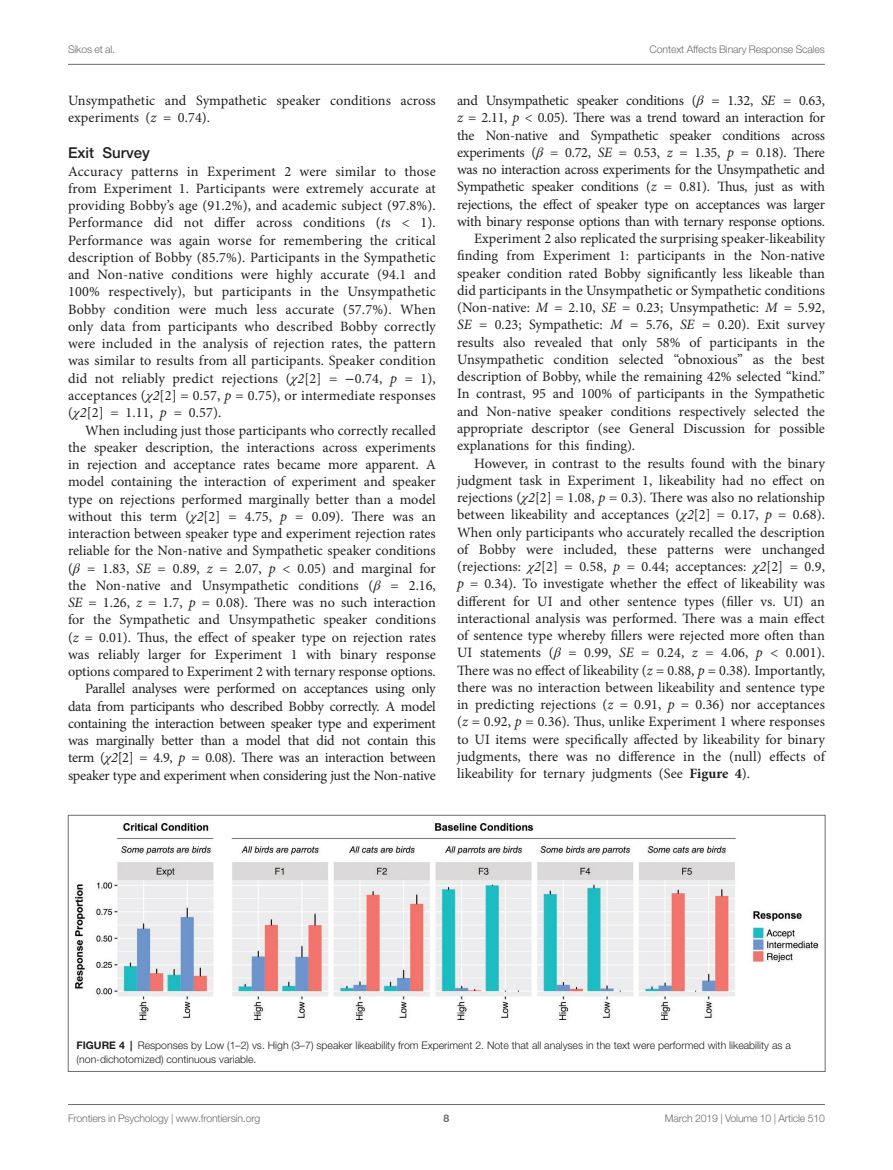
<style>
.page{position:relative;width:893px;height:1170px;background:#fff}
.page>*{position:absolute;margin:0;border:0;box-sizing:border-box;transform-origin:0 0}
.HEAD_3{font:500 15px "Helvetica Neue LT Std";color:#231f20}
.TEXT{font:14.25px/17.2px "Minion Pro";letter-spacing:-.005em;color:#231f20;text-align:justify}
.TEXT_FLUSH{font:14.25px/17.2px "Minion Pro";letter-spacing:.01em;color:#231f20;text-align:justify}
.FIG_LEG{font:300 10.5px/14.2px "Helvetica Neue LT Std";color:#231f20}
.t1{font:300 10.5px "Helvetica Neue LT Std";letter-spacing:-.015em;color:#6c6d70}
.t2{font:700 10.5px "Helvetica Neue LT Std";color:#6c6d70}
.s1{font-style:italic}
.s2{font-family:"STIX General";font-style:italic}
.s3{font-family:"STIX General"}
.s4{font-weight:700}
</style>
<div class="page">
<hr style="left:68px;top:64px;width:757px;height:1px;background:#6c6d70">
<hr style="left:68px;top:1104px;width:757px;height:1px;background:#6c6d70">
<img style="left:76px;top:823px;width:741px;height:196px">
<div style="left:68px;top:815px;width:757px;height:256px;border:1px solid #6c6d70"></div>
<p class="t1" style="left:68px;top:42px;width:49px">Sikos et al.</p>
<p class="t1" style="left:650px;top:42px;width:177px">Context Affects Binary Response Scales</p>
<p class="TEXT" style="left:68px;top:92px;width:369px">Unsympathetic and Sympathetic speaker conditions across experiments (<span class="s1">z</span> = 0.74).</p>
<p class="HEAD_3" style="left:68px;top:144px;width:83px">Exit Survey</p>
<p class="TEXT_FLUSH" style="left:68px;top:162px;width:369px">Accuracy patterns in Experiment 2 were similar to those from Experiment 1. Participants were extremely accurate at providing Bobby’s age (91.2%), and academic subject (97.8%).<br>Performance did not differ across conditions (<span class="s1">t</span>s &lt; 1).<br>Performance was again worse for remembering the critical description of Bobby (85.7%). Participants in the Sympathetic and Non-native conditions were highly accurate (94.1 and 100% respectively), but participants in the Unsympathetic Bobby condition were much less accurate (57.7%). When only data from participants who described Bobby correctly were included in the analysis of rejection rates, the pattern was similar to results from all participants. Speaker condition did not reliably predict rejections (<span class="s2">χ</span><span class="s1">2</span>[2] = <span class="s3">−</span>0.74, <span class="s1">p</span> = 1), acceptances (<span class="s2">χ</span><span class="s1">2</span>[2] = 0.57, <span class="s1">p</span> = 0.75), or intermediate responses (<span class="s2">χ</span><span class="s1">2</span>[2] = 1.11, <span class="s1">p</span> = 0.57).</p>
<p class="TEXT" style="left:68px;top:421px;width:369px;text-indent:17px">When including just those participants who correctly recalled the speaker description, the interactions across experiments in rejection and acceptance rates became more apparent. A model containing the interaction of experiment and speaker type on rejections performed marginally better than a model without this term (<span class="s2">χ</span><span class="s1">2</span>[2] = 4.75, <span class="s1">p</span> = 0.09). There was an interaction between speaker type and experiment rejection rates reliable for the Non-native and Sympathetic speaker conditions (<span class="s2">β</span> = 1.83, <span class="s1">SE</span> = 0.89, <span class="s1">z</span> = 2.07, <span class="s1">p</span> &lt; 0.05) and marginal for the Non-native and Unsympathetic conditions (<span class="s2">β</span> = 2.16, <span class="s1">SE</span> = 1.26, <span class="s1">z</span> = 1.7, <span class="s1">p</span> = 0.08). There was no such interaction for the Sympathetic and Unsympathetic speaker conditions (<span class="s1">z</span> = 0.01). Thus, the effect of speaker type on rejection rates was reliably larger for Experiment 1 with binary response options compared to Experiment 2 with ternary response options.</p>
<p class="TEXT" style="left:68px;top:680px;width:369px;text-indent:17px">Parallel analyses were performed on acceptances using only data from participants who described Bobby correctly. A model containing the interaction between speaker type and experiment was marginally better than a model that did not contain this term (<span class="s2">χ</span><span class="s1">2</span>[2] = 4.9, <span class="s1">p</span> = 0.08). There was an interaction between speaker type and experiment when considering just the Non-native</p>
<p class="TEXT" style="left:457px;top:92px;width:369px">and Unsympathetic speaker conditions (<span class="s2">β</span> = 1.32, <span class="s1">SE</span> = 0.63, <span class="s1">z</span> = 2.11, <span class="s1">p</span> &lt; 0.05). There was a trend toward an interaction for the Non-native and Sympathetic speaker conditions across experiments (<span class="s2">β</span> = 0.72, <span class="s1">SE</span> = 0.53, <span class="s1">z</span> = 1.35, <span class="s1">p</span> = 0.18). There was no interaction across experiments for the Unsympathetic and Sympathetic speaker conditions (<span class="s1">z</span> = 0.81). Thus, just as with rejections, the effect of speaker type on acceptances was larger with binary response options than with ternary response options.</p>
<p class="TEXT" style="left:457px;top:230px;width:369px;text-indent:17px">Experiment 2 also replicated the surprising speaker-likeability finding from Experiment 1: participants in the Non-native speaker condition rated Bobby significantly less likeable than did participants in the Unsympathetic or Sympathetic conditions (Non-native: <span class="s1">M</span> = 2.10, <span class="s1">SE</span> = 0.23; Unsympathetic: <span class="s1">M</span> = 5.92, <span class="s1">SE</span> = 0.23; Sympathetic: <span class="s1">M</span> = 5.76, <span class="s1">SE</span> = 0.20). Exit survey results also revealed that only 58% of participants in the Unsympathetic condition selected “obnoxious” as the best description of Bobby, while the remaining 42% selected “kind.” In contrast, 95 and 100% of participants in the Sympathetic and Non-native speaker conditions respectively selected the appropriate descriptor (see General Discussion for possible explanations for this finding).</p>
<p class="TEXT" style="left:457px;top:454px;width:369px;text-indent:17px">However, in contrast to the results found with the binary judgment task in Experiment 1, likeability had no effect on rejections (<span class="s2">χ</span><span class="s1">2</span>[2] = 1.08, <span class="s1">p</span> = 0.3). There was also no relationship between likeability and acceptances (<span class="s2">χ</span><span class="s1">2</span>[2] = 0.17, <span class="s1">p</span> = 0.68).<br>When only participants who accurately recalled the description of Bobby were included, these patterns were unchanged (rejections: <span class="s2">χ</span><span class="s1">2</span>[2] = 0.58, <span class="s1">p</span> = 0.44; acceptances: <span class="s2">χ</span><span class="s1">2</span>[2] = 0.9, <span class="s1">p</span> = 0.34). To investigate whether the effect of likeability was different for UI and other sentence types (filler vs. UI) an interactional analysis was performed. There was a main effect of sentence type whereby fillers were rejected more often than UI statements (<span class="s2">β</span> = 0.99, <span class="s1">SE</span> = 0.24, <span class="s1">z</span> = 4.06, <span class="s1">p</span> &lt; 0.001).<br>There was no effect of likeability (<span class="s1">z =</span> 0.88, <span class="s1">p</span> = 0.38)<span class="s1">.</span> Importantly, there was no interaction between likeability and sentence type in predicting rejections (<span class="s1">z</span> = 0.91, <span class="s1">p</span> = 0.36) nor acceptances (<span class="s1">z</span> = 0.92, <span class="s1">p</span> = 0.36). Thus, unlike Experiment 1 where responses to UI items were specifically affected by likeability for binary judgments, there was no difference in the (null) effects of likeability for ternary judgments (See <span class="s4">Figure 4</span>).</p>
<p class="FIG_LEG" style="left:77px;top:1037px;width:716px"><span class="s4">FIGURE 4 |</span> Responses by Low (1–2) vs. High (3–7) speaker likeability from Experiment 2. Note that all analyses in the text were performed with likeability as a (non-dichotomized) continuous variable.</p>
<p class="t1" style="left:68px;top:1111px;width:194px">Frontiers in Psychology | www.frontiersin.org</p>
<p class="t2" style="left:444px;top:1111px;width:7px">8</p>
<p class="t1" style="left:665px;top:1111px;width:161px">March 2019 | Volume 10 | Article 510</p>
</div>
